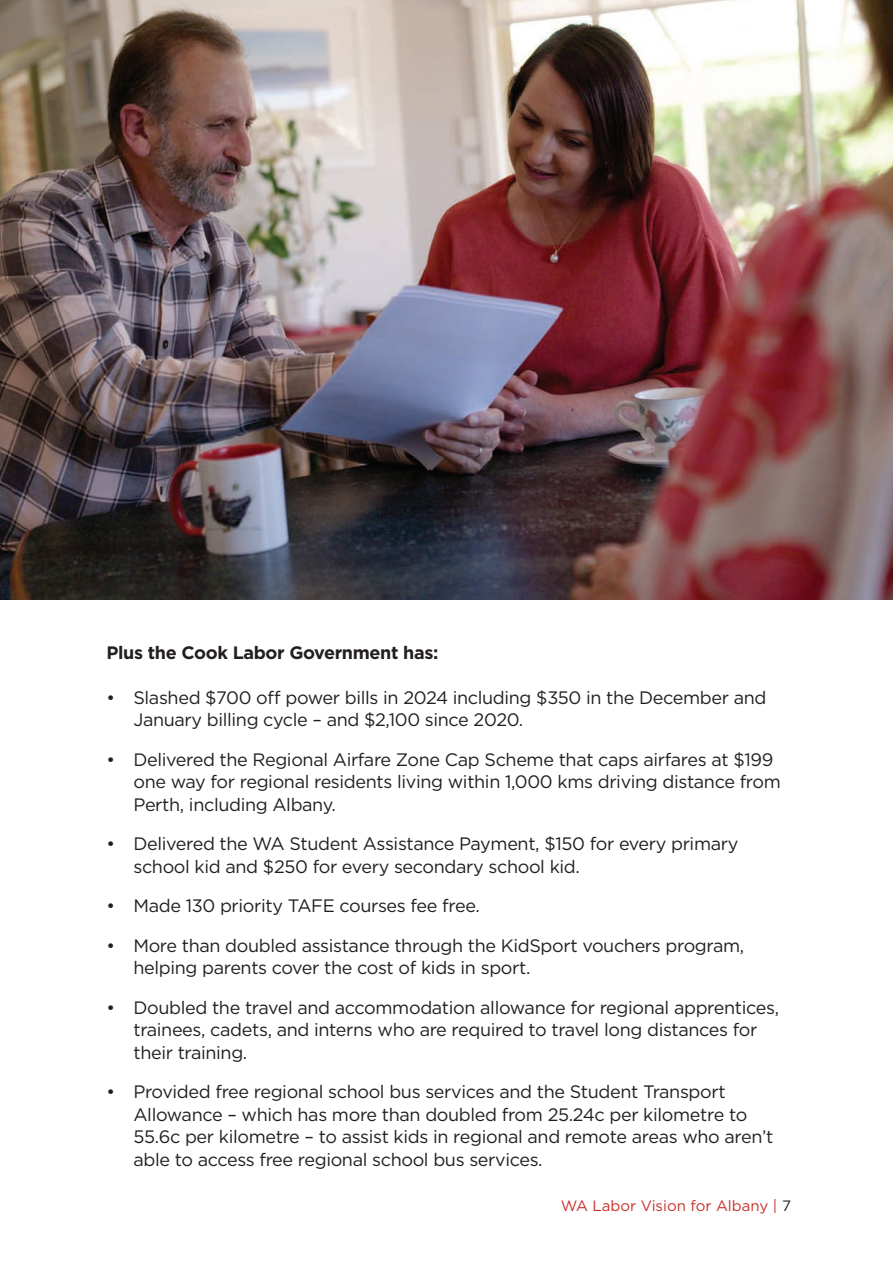
<style>
.page{position:relative;width:893px;height:1263px;background:#fff}
.page>*{position:absolute;margin:0;border:0;box-sizing:border-box;transform-origin:0 0}
.t1{font:18px/22.5px "Gotham";letter-spacing:-.02em;color:#231f20}
.t2{font:700 18px "Gotham";letter-spacing:-.02em;color:#231f20}
.t3{font:15px "Gotham";color:#c9312b}
.s1{color:#231f20}
</style>
<div class="page">
<img style="left:0;top:0;width:893px;height:600px">
<p class="t2" style="left:106px;top:640px;width:333px">Plus the Cook Labor Government has:</p>
<p class="t1" style="left:133px;top:686px;width:635px;text-indent:-27px">• Slashed $700 off power bills in 2024 including $350 in the December and<br>January billing cycle – and $2,100 since 2020.</p>
<p class="t1" style="left:133px;top:748px;width:649px;text-indent:-27px">• Delivered the Regional Airfare Zone Cap Scheme that caps airfares at $199 one way for regional residents living within 1,000 kms driving distance from<br>Perth, including Albany.</p>
<p class="t1" style="left:133px;top:832px;width:606px;text-indent:-27px">• Delivered the WA Student Assistance Payment, $150 for every primary school kid and $250 for every secondary school kid.</p>
<p class="t1" style="left:106px;top:894px;width:375px">• Made 130 priority TAFE courses fee free.</p>
<p class="t1" style="left:133px;top:934px;width:612px;text-indent:-27px">• More than doubled assistance through the KidSport vouchers program, helping parents cover the cost of kids in sport.</p>
<p class="t1" style="left:133px;top:996px;width:647px;text-indent:-27px">• Doubled the travel and accommodation allowance for regional apprentices, trainees, cadets, and interns who are required to travel long distances for their training.</p>
<p class="t1" style="left:133px;top:1080px;width:642px;text-indent:-27px">• Provided free regional school bus services and the Student Transport Allowance – which has more than doubled from 25.24c per kilometre to 55.6c per kilometre – to assist kids in regional and remote areas who aren’t able to access free regional school bus services.</p>
<p class="t3" style="left:561px;top:1196px;width:231px">WA Labor Vision for Albany | <span class="s1">7</span></p>
</div>
